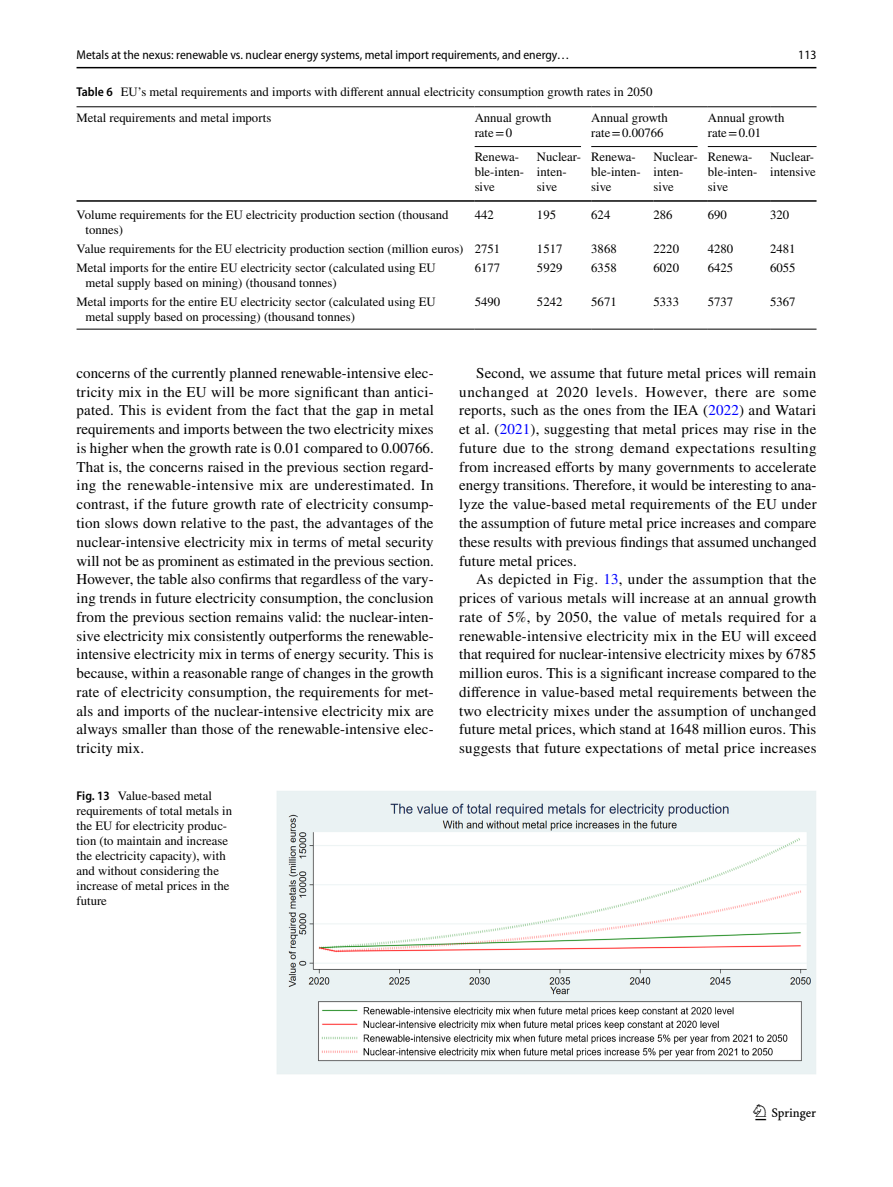
<style>
.page{position:relative;width:893px;height:1187px;background:#fff}
.page>*{position:absolute;margin:0;border:0;box-sizing:border-box;transform-origin:0 0}
.t1{font:22.5px "Springnew Regular 3";color:#000}
.t2{font:15px/18.8px "STIX";letter-spacing:.005em;color:#000;text-align:justify}
.t3{font:12.75px/15px "STIX";color:#000}
.t4{font:12.75px "Myriad Pro Semi Cn 3";color:#000}
.t5{font:semi-condensed 12.75px "Myriad Pro";color:#000}
.s1{font-family:"Myriad Pro";font-weight:600;font-stretch:semi-condensed}
.s2{color:#00f}
</style>
<div class="page">
<hr style="left:77px;top:67px;width:739px;height:1px;background:#000">
<hr style="left:77px;top:106px;width:398px;height:1px;background:#000">
<hr style="left:77px;top:200px;width:398px;height:2px;background:#000">
<hr style="left:475px;top:106px;width:62px;height:1px;background:#000">
<hr style="left:537px;top:106px;width:54px;height:1px;background:#000">
<hr style="left:591px;top:106px;width:62px;height:1px;background:#000">
<hr style="left:653px;top:106px;width:55px;height:1px;background:#000">
<hr style="left:708px;top:106px;width:62px;height:1px;background:#000">
<hr style="left:770px;top:106px;width:46px;height:1px;background:#000">
<hr style="left:475px;top:200px;width:62px;height:2px;background:#000">
<hr style="left:537px;top:200px;width:54px;height:2px;background:#000">
<hr style="left:591px;top:200px;width:62px;height:2px;background:#000">
<hr style="left:653px;top:200px;width:55px;height:2px;background:#000">
<hr style="left:708px;top:200px;width:62px;height:2px;background:#000">
<hr style="left:770px;top:200px;width:46px;height:2px;background:#000">
<hr style="left:77px;top:329px;width:398px;height:1px;background:#000">
<hr style="left:475px;top:329px;width:62px;height:1px;background:#000">
<hr style="left:537px;top:329px;width:54px;height:1px;background:#000">
<hr style="left:591px;top:329px;width:62px;height:1px;background:#000">
<hr style="left:653px;top:329px;width:55px;height:1px;background:#000">
<hr style="left:708px;top:329px;width:62px;height:1px;background:#000">
<hr style="left:770px;top:329px;width:46px;height:1px;background:#000">
<hr style="left:475px;top:146px;width:106px;height:1px;background:#000">
<hr style="left:591px;top:146px;width:107px;height:1px;background:#000">
<hr style="left:708px;top:146px;width:108px;height:1px;background:#000">
<img style="left:277px;top:791px;width:539px;height:282px">
<p class="t4" style="left:77px;top:48px;width:495px">Metals at the nexus: renewable vs. nuclear energy systems, metal import requirements, and energy…</p>
<p class="t5" style="left:798px;top:48px;width:20px">113</p>
<p class="t3" style="left:77px;top:80px;width:577px;line-height:25.5px"><span class="s1">Table 6</span> EU’s metal requirements and imports with different annual electricity consumption growth rates in 2050<br>Metal requirements and metal imports</p>
<p class="t3" style="left:475px;top:111px;width:78px">Annual growth rate=0</p>
<p class="t3" style="left:591px;top:111px;width:78px">Annual growth rate=0.00766</p>
<p class="t3" style="left:708px;top:111px;width:78px">Annual growth rate=0.01</p>
<p class="t3" style="left:475px;top:150px;width:51px">Renewa&shy;ble-inten&shy;sive</p>
<p class="t3" style="left:537px;top:150px;width:46px">Nuclear&shy;inten&shy;sive</p>
<p class="t3" style="left:591px;top:150px;width:51px">Renewa&shy;ble-inten&shy;sive</p>
<p class="t3" style="left:653px;top:150px;width:46px">Nuclear&shy;inten&shy;sive</p>
<p class="t3" style="left:708px;top:150px;width:51px">Renewa&shy;ble-inten&shy;sive</p>
<p class="t3" style="left:770px;top:150px;width:47px">Nuclear&shy;intensive</p>
<p class="t3" style="left:86px;top:208px;width:365px;text-indent:-9px">Volume requirements for the EU electricity production section (thousand tonnes)</p>
<p class="t3" style="left:475px;top:208px;width:21px">442</p>
<p class="t3" style="left:537px;top:208px;width:21px">195</p>
<p class="t3" style="left:591px;top:208px;width:21px">624</p>
<p class="t3" style="left:653px;top:208px;width:21px">286</p>
<p class="t3" style="left:708px;top:208px;width:21px">690</p>
<p class="t3" style="left:770px;top:208px;width:21px">320</p>
<p class="t3" style="left:77px;top:242px;width:425px">Value requirements for the EU electricity production section (million euros) 2751</p>
<p class="t3" style="left:537px;top:242px;width:27px">1517</p>
<p class="t3" style="left:591px;top:242px;width:27px">3868</p>
<p class="t3" style="left:653px;top:242px;width:27px">2220</p>
<p class="t3" style="left:708px;top:242px;width:27px">4280</p>
<p class="t3" style="left:770px;top:242px;width:27px">2481</p>
<p class="t3" style="left:86px;top:261px;width:352px;text-indent:-9px">Metal imports for the entire EU electricity sector (calculated using EU metal supply based on mining) (thousand tonnes)</p>
<p class="t3" style="left:475px;top:261px;width:27px">6177</p>
<p class="t3" style="left:537px;top:261px;width:27px">5929</p>
<p class="t3" style="left:591px;top:261px;width:27px">6358</p>
<p class="t3" style="left:653px;top:261px;width:27px">6020</p>
<p class="t3" style="left:708px;top:261px;width:27px">6425</p>
<p class="t3" style="left:770px;top:261px;width:27px">6055</p>
<p class="t3" style="left:86px;top:294px;width:352px;text-indent:-9px">Metal imports for the entire EU electricity sector (calculated using EU metal supply based on processing) (thousand tonnes)</p>
<p class="t3" style="left:475px;top:294px;width:27px">5490</p>
<p class="t3" style="left:537px;top:294px;width:27px">5242</p>
<p class="t3" style="left:591px;top:294px;width:27px">5671</p>
<p class="t3" style="left:653px;top:294px;width:27px">5333</p>
<p class="t3" style="left:708px;top:294px;width:27px">5737</p>
<p class="t3" style="left:770px;top:294px;width:27px">5367</p>
<p class="t2" style="left:77px;top:364px;width:359px">concerns of the currently planned renewable-intensive elec&shy;tricity mix in the EU will be more significant than antici&shy;pated. This is evident from the fact that the gap in metal requirements and imports between the two electricity mixes is higher when the growth rate is 0.01 compared to 0.00766.<br>That is, the concerns raised in the previous section regard&shy;ing the renewable-intensive mix are underestimated. In contrast, if the future growth rate of electricity consump&shy;tion slows down relative to the past, the advantages of the nuclear-intensive electricity mix in terms of metal security will not be as prominent as estimated in the previous section.<br>However, the table also confirms that regardless of the vary&shy;ing trends in future electricity consumption, the conclusion from the previous section remains valid: the nuclear-inten&shy;sive electricity mix consistently outperforms the renewable&shy;intensive electricity mix in terms of energy security. This is because, within a reasonable range of changes in the growth rate of electricity consumption, the requirements for met&shy;als and imports of the nuclear-intensive electricity mix are always smaller than those of the renewable-intensive elec&shy;tricity mix.</p>
<p class="t2" style="left:459px;top:364px;width:359px;text-indent:17px">Second, we assume that future metal prices will remain unchanged at 2020 levels. However, there are some reports, such as the ones from the IEA (<span class="s2">2022</span>) and Watari et al. (<span class="s2">2021</span>), suggesting that metal prices may rise in the future due to the strong demand expectations resulting from increased efforts by many governments to accelerate energy transitions. Therefore, it would be interesting to ana&shy;lyze the value-based metal requirements of the EU under the assumption of future metal price increases and compare these results with previous findings that assumed unchanged future metal prices.</p>
<p class="t2" style="left:459px;top:571px;width:359px;text-indent:17px">As depicted in Fig. <span class="s2">13</span>, under the assumption that the prices of various metals will increase at an annual growth rate of 5%, by 2050, the value of metals required for a renewable-intensive electricity mix in the EU will exceed that required for nuclear-intensive electricity mixes by 6785 million euros. This is a significant increase compared to the difference in value-based metal requirements between the two electricity mixes under the assumption of unchanged future metal prices, which stand at 1648 million euros. This suggests that future expectations of metal price increases</p>
<p class="t3" style="left:77px;top:788px;width:157px"><span class="s1">Fig. 13</span> Value-based metal requirements of total metals in the EU for electricity produc&shy;tion (to maintain and increase the electricity capacity), with and without considering the increase of metal prices in the future</p>
<h1 class="t1" style="left:755px;top:1104px;width:62px">1 3</h1>
</div>
